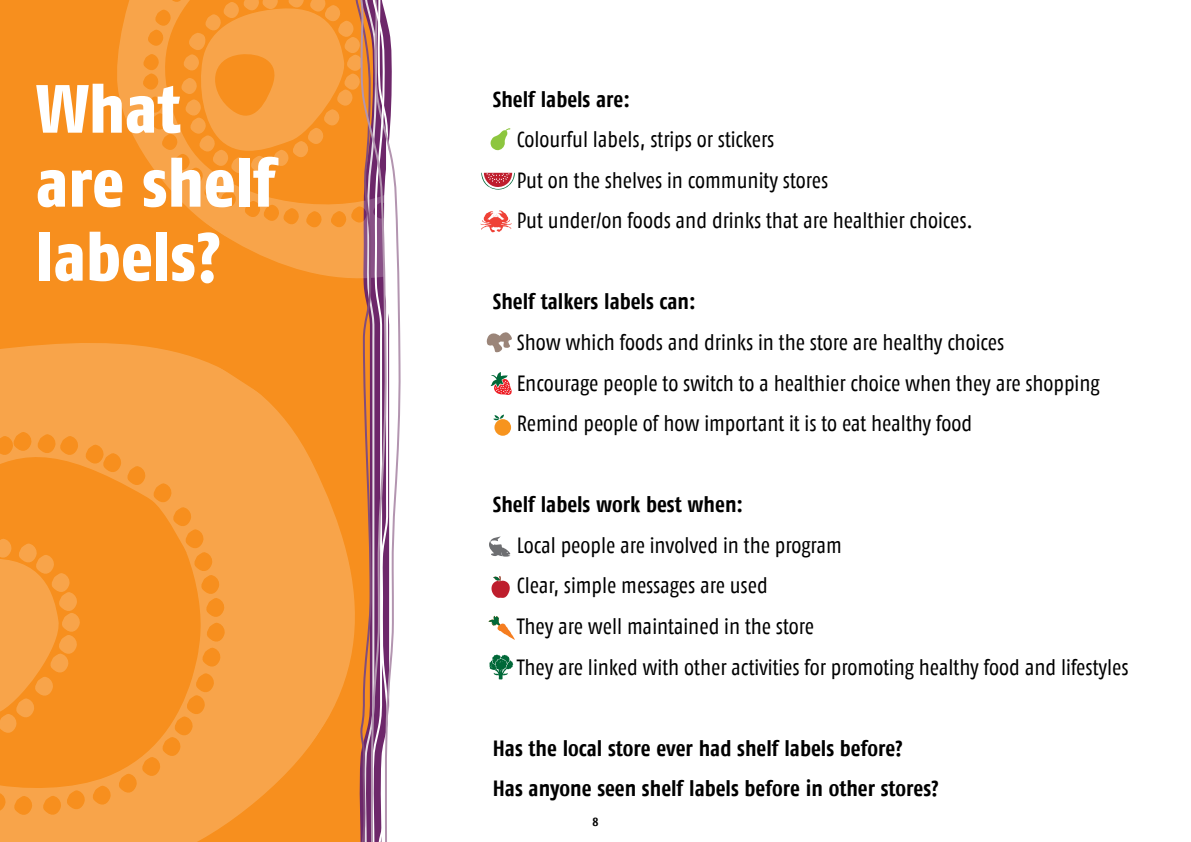
<style>
.page{position:relative;width:1191px;height:842px;background:#fff}
.page>*{position:absolute;margin:0;border:0;box-sizing:border-box;transform-origin:0 0}
.t1{font:800 68px/74px "Fago Co Lf";color:#fff}
.t2{font:22px/40.6px "Fago Co";color:#000}
.t3{font:700 22px/40.6px "Fago Co Tf";color:#000}
.t4{font:700 12px "Fago Co Tf";color:#000}
</style>
<div class="page">
<div style="left:0;top:0;width:179px;height:332px;background:#f78f1e"></div>
<svg style="left:0;top:332px;width:179px;height:510px;background:#f79730"></svg>
<svg style="left:0;top:538px;width:81px;height:199px;background:#f79a36"></svg>
<svg style="left:111px;top:0;width:68px;height:303px;background:#f7962c"></svg>
<svg style="left:179px;top:0;width:222px;height:842px;background:#ee9a4a"></svg>
<svg style="left:487px;top:332px;width:25px;height:21px"></svg>
<svg style="left:490px;top:372px;width:22px;height:23px"></svg>
<svg style="left:481px;top:173px;width:34px;height:17px"></svg>
<div style="left:494px;top:419px;width:17px;height:17px;background:#f7941e;border-radius:50%"></div>
<svg style="left:493px;top:415px;width:11px;height:6px"></svg>
<svg style="left:480px;top:210px;width:31px;height:22px"></svg>
<svg style="left:489px;top:536px;width:21px;height:21px"></svg>
<svg style="left:490px;top:128px;width:20px;height:23px"></svg>
<svg style="left:489px;top:616px;width:26px;height:24px"></svg>
<svg style="left:489px;top:654px;width:24px;height:26px"></svg>
<svg style="left:491px;top:576px;width:19px;height:22px"></svg>
<h1 class="t1" style="left:36px;top:71px;width:241px">What are shelf labels?</h1>
<p class="t3" style="left:493px;top:78px;width:139px">Shelf labels are:</p>
<p class="t2" style="left:517px;top:119px;width:457px">Colourful labels, strips or stickers<br>Put on the shelves in community stores<br>Put under/on foods and drinks that are healthier choices.</p>
<p class="t3" style="left:493px;top:281px;width:204px">Shelf talkers labels can:</p>
<p class="t2" style="left:517px;top:322px;width:584px">Show which foods and drinks in the store are healthy choices<br>Encourage people to switch to a healthier choice when they are shopping<br>Remind people of how important it is to eat healthy food</p>
<p class="t3" style="left:493px;top:484px;width:252px">Shelf labels work best when:</p>
<p class="t2" style="left:517px;top:525px;width:613px">Local people are involved in the program<br>Clear, simple messages are used<br>They are well maintained in the store<br>They are linked with other activities for promoting healthy food and lifestyles</p>
<p class="t3" style="left:493px;top:727px;width:447px">Has the local store ever had shelf labels before?<br>Has anyone seen shelf labels before in other stores?</p>
<p class="t4" style="left:592px;top:815px;width:7px">8</p>
</div>
